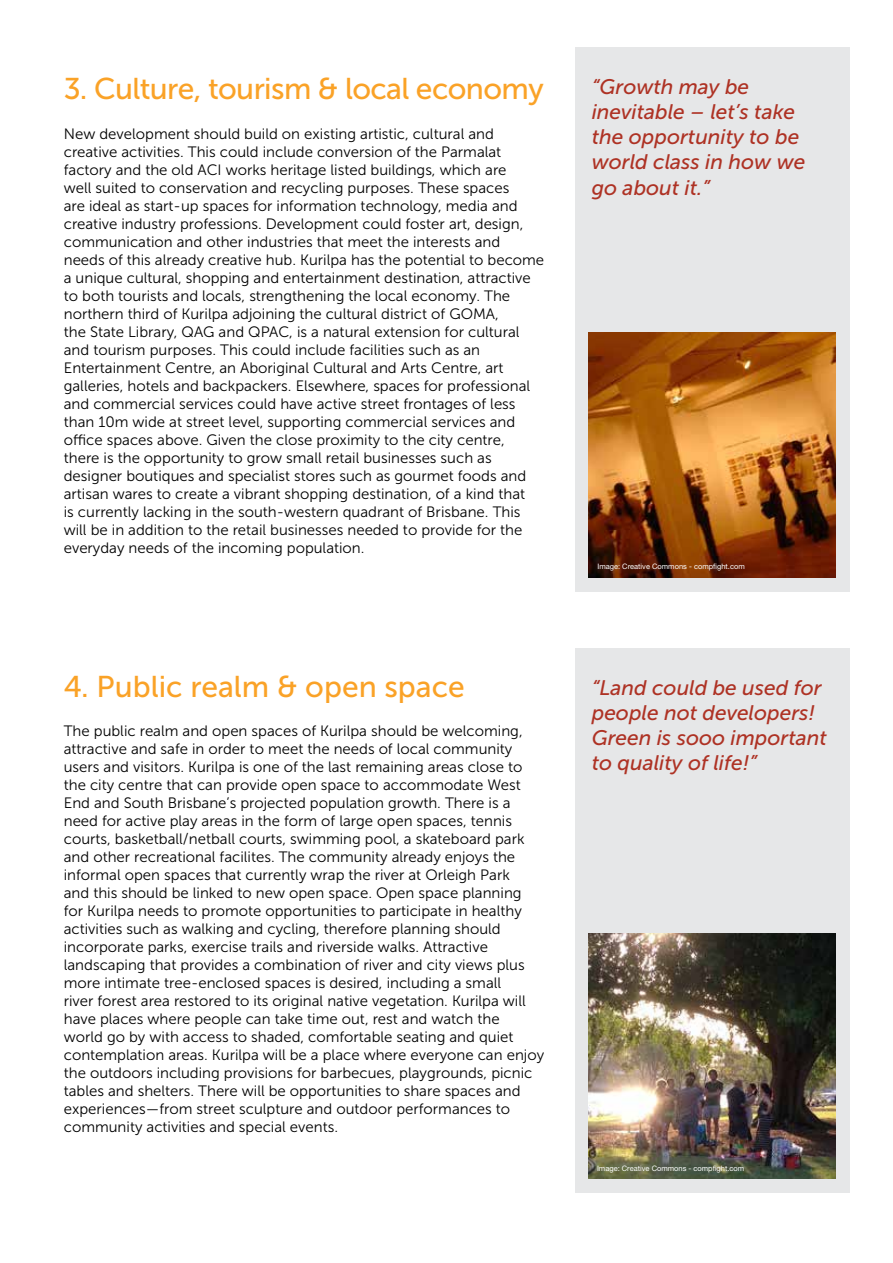
<style>
.page{position:relative;width:893px;height:1263px;background:#fff}
.page>*{position:absolute;margin:0;border:0;box-sizing:border-box;transform-origin:0 0}
.t1{font:30px "Museo Sans 500";letter-spacing:-.02em;color:#faa227}
.t2{font:30px "Museo Sans 500";color:#faa227}
.t3{font:italic 21px/25.2px "Museo Sans 500";color:#ae3224}
.t4{font:15px/18px "Museo Sans 300";color:#000}
.t5{font:7.5px "Helvetica Neue LT Pro";color:#fff}
</style>
<div class="page">
<div style="left:575px;top:48px;width:275px;height:544px;background:#e6e7e8"></div>
<div style="left:575px;top:648px;width:275px;height:545px;background:#e6e7e8"></div>
<img style="left:589px;top:332px;width:247px;height:246px">
<img style="left:589px;top:933px;width:247px;height:245px">
<h1 class="t1" style="left:64px;top:72px;width:481px">3. Culture, tourism &amp; local economy</h1>
<p class="t4" style="left:64px;top:125px;width:482px">New development should build on existing artistic, cultural and creative activities. This could include conversion of the Parmalat factory and the old ACI works heritage listed buildings, which are<br>well suited to conservation and recycling purposes. These spaces<br>are ideal as start-up spaces for information technology, media and creative industry professions. Development could foster art, design, communication and other industries that meet the interests and needs of this already creative hub. Kurilpa has the potential to become a unique cultural, shopping and entertainment destination, attractive to both tourists and locals, strengthening the local economy. The northern third of Kurilpa adjoining the cultural district of GOMA,<br>the State Library, QAG and QPAC, is a natural extension for cultural and tourism purposes. This could include facilities such as an Entertainment Centre, an Aboriginal Cultural and Arts Centre, art galleries, hotels and backpackers. Elsewhere, spaces for professional and commercial services could have active street frontages of less than 10m wide at street level, supporting commercial services and office spaces above. Given the close proximity to the city centre, there is the opportunity to grow small retail businesses such as designer boutiques and specialist stores such as gourmet foods and artisan wares to create a vibrant shopping destination, of a kind that<br>is currently lacking in the south-western quadrant of Brisbane. This will be in addition to the retail businesses needed to provide for the everyday needs of the incoming population.</p>
<h1 class="t2" style="left:64px;top:670px;width:403px">4. Public realm &amp; open space</h1>
<p class="t4" style="left:64px;top:722px;width:482px">The public realm and open spaces of Kurilpa should be welcoming, attractive and safe in order to meet the needs of local community users and visitors. Kurilpa is one of the last remaining areas close to the city centre that can provide open space to accommodate West End and South Brisbane’s projected population growth. There is a need for active play areas in the form of large open spaces, tennis courts, basketball/netball courts, swimming pool, a skateboard park and other recreational facilites. The community already enjoys the informal open spaces that currently wrap the river at Orleigh Park<br>and this should be linked to new open space. Open space planning for Kurilpa needs to promote opportunities to participate in healthy activities such as walking and cycling, therefore planning should incorporate parks, exercise trails and riverside walks. Attractive landscaping that provides a combination of river and city views plus more intimate tree-enclosed spaces is desired, including a small<br>river forest area restored to its original native vegetation. Kurilpa will have places where people can take time out, rest and watch the<br>world go by with access to shaded, comfortable seating and quiet contemplation areas. Kurilpa will be a place where everyone can enjoy the outdoors including provisions for barbecues, playgrounds, picnic tables and shelters. There will be opportunities to share spaces and experiences—from street sculpture and outdoor performances to community activities and special events.</p>
<h2 class="t3" style="left:592px;top:74px;width:215px">“Growth may be inevitable – let’s take the opportunity to be world class in how we go about it.”</h2>
<p class="t5" style="left:597px;top:562px;width:149px">Image: Creative Commons - compfight.com</p>
<h2 class="t3" style="left:592px;top:675px;width:237px">“Land could be used for people not developers!<br>Green is sooo important to quality of life!”</h2>
<p class="t5" style="left:597px;top:1164px;width:149px">Image: Creative Commons - compfight.com</p>
</div>
